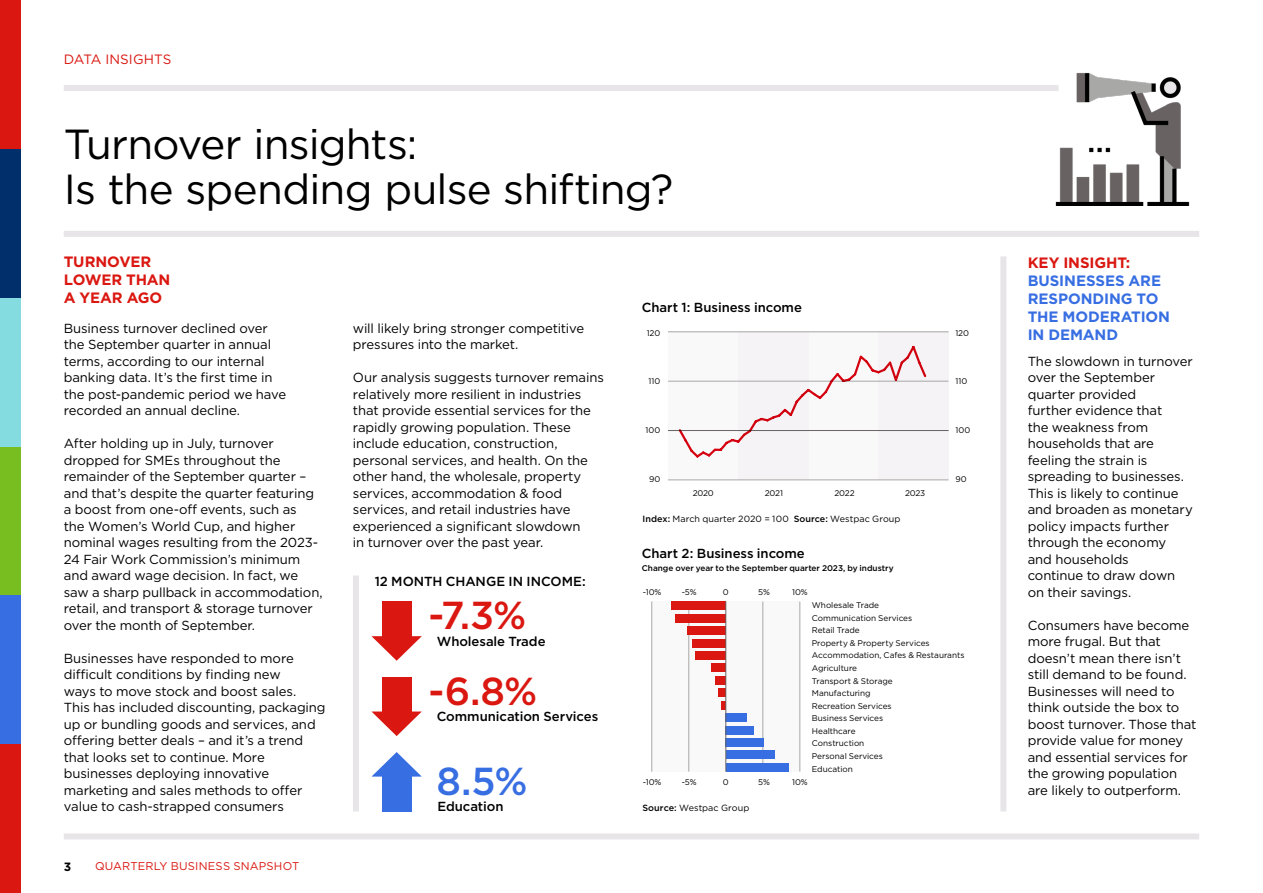
<style>
.page{position:relative;width:1263px;height:893px;background:#fff}
.page>*{position:absolute;margin:0;border:0;box-sizing:border-box;transform-origin:0 0}
.t1{font:42px/45px "Gotham";letter-spacing:-.02em;color:#000}
.t2{font:500 39px "Gotham";color:#da1710}
.t3{font:500 39px "Gotham";color:#376ee2}
.t4{font:700 15px/18px "Gotham";letter-spacing:-.005em;color:#376ee2}
.t5{font:700 15px/18px "Gotham";letter-spacing:-.01em;color:#da1710}
.t6{font:13.5px "Gotham";letter-spacing:.005em;color:#da1710}
.t7{font:13.2px/16.5px "Gotham";letter-spacing:-.01em;color:#000}
.t8{font:500 13.2px "Gotham";letter-spacing:-.005em;color:#000}
.t9{font:700 12px "Gotham";color:#000}
.t10{font:11.25px "Gotham";letter-spacing:.015em;color:#da1710}
.t11{font:9px "Gotham";letter-spacing:.005em;color:#000}
.t12{font:8.25px/12.6px "Gotham";letter-spacing:-.005em;color:#000}
.t13{font:500 8.25px "Gotham";color:#000}
.s1{font-weight:500}
</style>
<div class="page">
<div style="left:64px;top:231px;width:1135px;height:6px;background:#e7e5e8"></div>
<div style="left:64px;top:85px;width:994px;height:6px;background:#e7e5e8"></div>
<div style="left:64px;top:833px;width:1135px;height:6px;background:#e7e5e8"></div>
<div style="left:0;top:446px;width:21px;height:149px;background:#78be20"></div>
<div style="left:0;top:595px;width:21px;height:149px;background:#376ee2"></div>
<div style="left:0;top:744px;width:21px;height:149px;background:#da1710"></div>
<div style="left:0;top:149px;width:21px;height:149px;background:#002f6c"></div>
<div style="left:0;top:0;width:21px;height:149px;background:#da1710"></div>
<div style="left:0;top:298px;width:21px;height:148px;background:#84dce0"></div>
<div style="left:1000px;top:256px;width:6px;height:555px;background:#e7e5e8"></div>
<img style="left:1055px;top:73px;width:135px;height:133px">
<div style="left:353px;top:575px;width:6px;height:236px;background:#e7e5e8"></div>
<div style="left:382px;top:601px;width:29px;height:38px;background:#da1710"></div>
<svg style="left:371px;top:636px;width:51px;height:25px"></svg>
<div style="left:382px;top:677px;width:29px;height:37px;background:#da1710"></div>
<svg style="left:371px;top:711px;width:51px;height:25px"></svg>
<div style="left:382px;top:774px;width:29px;height:37px;background:#376ee2"></div>
<svg style="left:371px;top:752px;width:51px;height:25px"></svg>
<div style="left:668px;top:331px;width:280px;height:149px;background:#faf9fa"></div>
<div style="left:738px;top:331px;width:70px;height:149px;background:#f5f3f5"></div>
<div style="left:878px;top:331px;width:70px;height:149px;background:#f5f3f5"></div>
<hr style="left:668px;top:479px;width:280px;height:1px;background:#a8a8a6">
<hr style="left:668px;top:430px;width:280px;height:1px;background:#686362">
<hr style="left:668px;top:381px;width:280px;height:1px;background:#a8a8a6">
<hr style="left:668px;top:331px;width:280px;height:1px;background:#a8a8a6">
<svg style="left:677px;top:345px;width:251px;height:113px"></svg>
<div style="left:651px;top:601px;width:149px;height:171px;background:#faf9fa"></div>
<hr style="left:799px;top:601px;width:1px;height:171px;background:#a8a8a6">
<hr style="left:762px;top:601px;width:1px;height:171px;background:#a8a8a6">
<hr style="left:688px;top:601px;width:1px;height:171px;background:#a8a8a6">
<hr style="left:651px;top:601px;width:1px;height:171px;background:#a8a8a6">
<div style="left:671px;top:601px;width:55px;height:9px;background:#da1710"></div>
<div style="left:676px;top:614px;width:50px;height:8px;background:#da1710"></div>
<div style="left:687px;top:626px;width:39px;height:9px;background:#da1710"></div>
<div style="left:692px;top:639px;width:34px;height:8px;background:#da1710"></div>
<div style="left:695px;top:651px;width:31px;height:9px;background:#da1710"></div>
<div style="left:711px;top:664px;width:15px;height:8px;background:#da1710"></div>
<div style="left:715px;top:676px;width:11px;height:9px;background:#da1710"></div>
<div style="left:718px;top:688px;width:8px;height:9px;background:#da1710"></div>
<div style="left:721px;top:701px;width:5px;height:8px;background:#da1710"></div>
<div style="left:726px;top:713px;width:21px;height:9px;background:#376ee2"></div>
<div style="left:726px;top:726px;width:28px;height:8px;background:#376ee2"></div>
<div style="left:726px;top:738px;width:38px;height:9px;background:#376ee2"></div>
<div style="left:726px;top:751px;width:48px;height:8px;background:#376ee2"></div>
<div style="left:726px;top:763px;width:62px;height:9px;background:#376ee2"></div>
<hr style="left:725px;top:601px;width:1px;height:171px;background:#686362">
<p class="t6" style="left:64px;top:50px;width:109px">DATA INSIGHTS</p>
<h1 class="t1" style="left:64px;top:121px;width:611px">Turnover insights:<br>Is the spending pulse shifting?</h1>
<p class="t5" style="left:64px;top:252px;width:108px">TURNOVER<br>LOWER THAN<br>A YEAR AGO</p>
<p class="t5" style="left:1028px;top:253px;width:104px">KEY INSIGHT:</p>
<p class="t4" style="left:1028px;top:271px;width:144px">BUSINESSES ARE<br>RESPONDING TO<br>THE MODERATION<br>IN DEMAND</p>
<p class="t8" style="left:642px;top:298px;width:162px">Chart 1: Business income</p>
<p class="t12" style="left:647px;top:326px;width:15px">120</p>
<p class="t12" style="left:955px;top:326px;width:15px">120</p>
<p class="t7" style="left:64px;top:320px;width:224px">Business turnover declined over the September quarter in annual terms, according to our internal banking data. It’s the first time in the post-pandemic period we have recorded an annual decline.</p>
<p class="t7" style="left:64px;top:435px;width:260px">After holding up in July, turnover dropped for SMEs throughout the remainder of the September quarter – and that’s despite the quarter featuring a boost from one-off events, such as<br>the Women’s World Cup, and higher nominal wages resulting from the 2023- 24 Fair Work Commission’s minimum and award wage decision. In fact, we saw a sharp pullback in accommodation, retail, and transport &amp; storage turnover over the month of September.</p>
<p class="t7" style="left:64px;top:650px;width:263px">Businesses have responded to more difficult conditions by finding new<br>ways to move stock and boost sales.<br>This has included discounting, packaging up or bundling goods and services, and offering better deals – and it’s a trend that looks set to continue. More businesses deploying innovative marketing and sales methods to offer value to cash-strapped consumers</p>
<p class="t7" style="left:353px;top:320px;width:233px">will likely bring stronger competitive pressures into the market.</p>
<p class="t7" style="left:353px;top:369px;width:252px">Our analysis suggests turnover remains relatively more resilient in industries that provide essential services for the rapidly growing population. These include education, construction, personal services, and health. On the other hand, the wholesale, property services, accommodation &amp; food services, and retail industries have experienced a significant slowdown<br>in turnover over the past year.</p>
<p class="t7" style="left:1028px;top:353px;width:167px">The slowdown in turnover over the September quarter provided<br>further evidence that<br>the weakness from households that are feeling the strain is spreading to businesses.<br>This is likely to continue and broaden as monetary policy impacts further through the economy and households<br>continue to draw down on their savings.</p>
<p class="t7" style="left:1028px;top:617px;width:170px">Consumers have become more frugal. But that doesn’t mean there isn’t still demand to be found.<br>Businesses will need to think outside the box to boost turnover. Those that provide value for money and essential services for the growing population are likely to outperform.</p>
<p class="t12" style="left:648px;top:375px;width:13px">110</p>
<p class="t12" style="left:955px;top:375px;width:13px">110</p>
<p class="t12" style="left:645px;top:424px;width:16px">100</p>
<p class="t12" style="left:955px;top:424px;width:16px">100</p>
<p class="t12" style="left:649px;top:473px;width:13px">90</p>
<p class="t12" style="left:955px;top:473px;width:13px">90</p>
<p class="t12" style="left:693px;top:486px;width:23px">2020</p>
<p class="t12" style="left:765px;top:486px;width:20px">2021</p>
<p class="t12" style="left:834px;top:486px;width:22px">2022</p>
<p class="t12" style="left:905px;top:486px;width:22px">2023</p>
<p class="t11" style="left:642px;top:513px;width:260px"><span class="s1">Index:</span> March quarter 2020 = 100 <span class="s1">Source:</span> Westpac Group</p>
<p class="t8" style="left:642px;top:544px;width:164px">Chart 2: Business income</p>
<p class="t13" style="left:642px;top:563px;width:253px">Change over year to the September quarter 2023, by industry</p>
<p class="t8" style="left:375px;top:573px;width:212px">12 MONTH CHANGE IN INCOME:</p>
<p class="t12" style="left:643px;top:585px;width:20px">-10%</p>
<p class="t12" style="left:682px;top:585px;width:16px">-5%</p>
<p class="t12" style="left:723px;top:585px;width:7px">0</p>
<p class="t12" style="left:758px;top:585px;width:13px">5%</p>
<p class="t12" style="left:792px;top:585px;width:17px">10%</p>
<h2 class="t2" style="left:428px;top:590px;width:99px">-7.3%</h2>
<p class="t8" style="left:437px;top:633px;width:110px">Wholesale Trade</p>
<h2 class="t2" style="left:428px;top:665px;width:110px">-6.8%</h2>
<p class="t8" style="left:437px;top:708px;width:163px">Communication Services</p>
<p class="t12" style="left:812px;top:599px;width:154px">Wholesale Trade<br>Communication Services<br>Retail Trade<br>Property &amp; Property Services<br>Accommodation, Cafes &amp; Restaurants<br>Agriculture<br>Transport &amp; Storage<br>Manufacturing<br>Recreation Services<br>Business Services<br>Healthcare<br>Construction<br>Personal Services<br>Education</p>
<h2 class="t3" style="left:436px;top:756px;width:93px">8.5%</h2>
<p class="t8" style="left:437px;top:798px;width:68px">Education</p>
<p class="t12" style="left:643px;top:776px;width:20px">-10%</p>
<p class="t12" style="left:682px;top:776px;width:16px">-5%</p>
<p class="t12" style="left:723px;top:776px;width:7px">0</p>
<p class="t12" style="left:758px;top:776px;width:13px">5%</p>
<p class="t12" style="left:792px;top:776px;width:17px">10%</p>
<p class="t11" style="left:642px;top:802px;width:108px"><span class="s1">Source:</span> Westpac Group</p>
<p class="t9" style="left:64px;top:859px;width:9px">3</p>
<p class="t10" style="left:95px;top:859px;width:206px">QUARTERLY BUSINESS SNAPSHOT</p>
</div>
